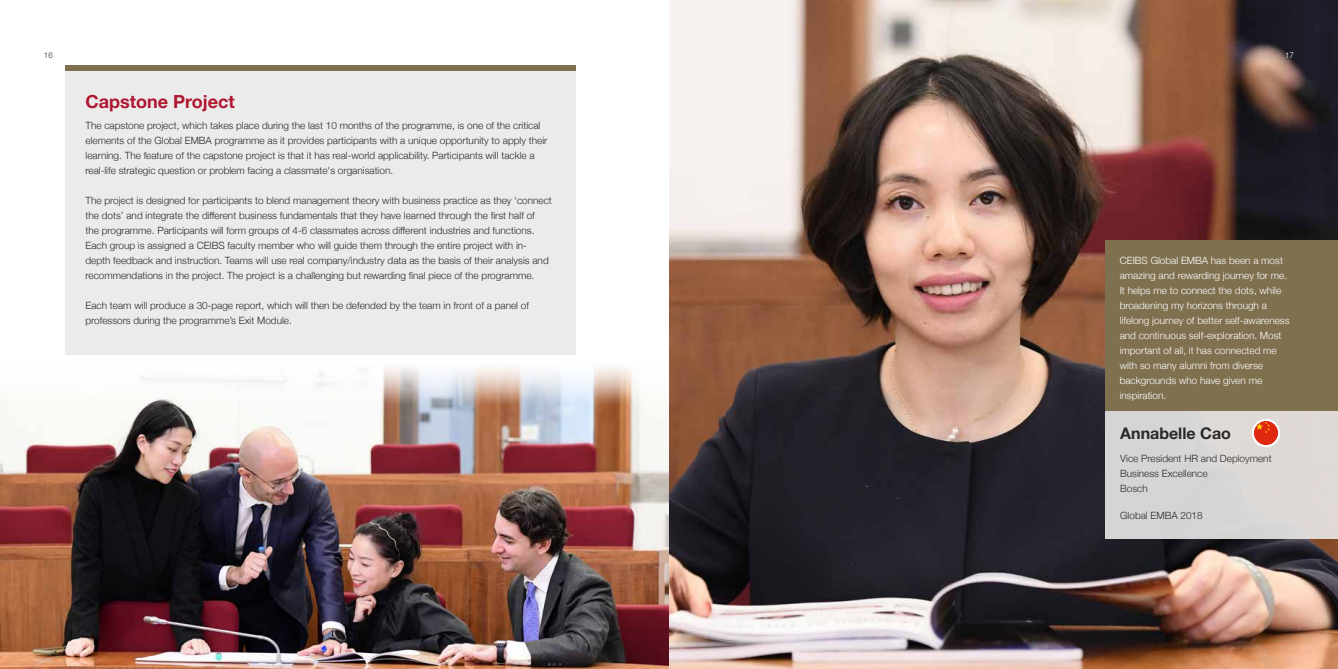
<style>
.page{position:relative;width:1338px;height:669px;background:#fff}
.page>*{position:absolute;margin:0;border:0;box-sizing:border-box;transform-origin:0 0}
.t1{font:700 18px "Helvetica Neue";color:#b01630}
.t2{font:700 16px "Helvetica Neue";color:#292929}
.t3{font:300 10px/15px "Helvetica Neue";color:#292929}
.t4{font:300 10px/15px "Helvetica Neue";color:#fff}
.t5{font:300 8px "Helvetica Neue";color:#292929}
.t6{font:300 8px "Helvetica Neue";color:#fff}
</style>
<div class="page">
<img style="left:0;top:306px;width:669px;height:363px">
<div style="left:65px;top:65px;width:510px;height:289px;background:#eaeaea"></div>
<div style="left:65px;top:65px;width:510px;height:6px;background:#7f7050"></div>
<img style="left:669px;top:0;width:669px;height:669px">
<div style="left:1106px;top:241px;width:232px;height:170px;background:#7f7050"></div>
<div style="left:1106px;top:411px;width:232px;height:128px;background:#d6d6d6"></div>
<img style="left:1254px;top:421px;width:24px;height:24px;border-radius:12px">
<div style="left:1252px;top:419px;width:28px;height:28px;border:2px solid #fff;border-radius:50%"></div>
<p class="t5" style="left:44px;top:49px;width:10px">16</p>
<p class="t6" style="left:1285px;top:49px;width:10px">17</p>
<h1 class="t1" style="left:86px;top:87px;width:151px">Capstone Project</h1>
<p class="t3" style="left:86px;top:117px;width:463px">The capstone project, which takes place during the last 10 months of the programme, is one of the critical elements of the Global EMBA programme as it provides participants with a unique opportunity to apply their learning. The feature of the capstone project is that it has real-world applicability. Participants will tackle a real-life strategic question or problem facing a classmate's organisation.</p>
<p class="t3" style="left:86px;top:192px;width:468px">The project is designed for participants to blend management theory with business practice as they ‘connect the dots’ and integrate the different business fundamentals that they have learned through the first half of<br>the programme. Participants will form groups of 4-6 classmates across different industries and functions.<br>Each group is assigned a CEIBS faculty member who will guide them through the entire project with in&shy;depth feedback and instruction. Teams will use real company/industry data as the basis of their analysis and recommendations in the project. The project is a challenging but rewarding final piece of the programme.</p>
<p class="t3" style="left:86px;top:297px;width:445px">Each team will produce a 30-page report, which will then be defended by the team in front of a panel of professors during the programme’s Exit Module.</p>
<p class="t4" style="left:1120px;top:252px;width:171px">CEIBS Global EMBA has been a most amazing and rewarding journey for me.<br>It helps me to connect the dots, while broadening my horizons through a lifelong journey of better self-awareness and continuous self-exploration. Most important of all, it has connected me with so many alumni from diverse backgrounds who have given me inspiration.</p>
<h2 class="t2" style="left:1120px;top:421px;width:112px">Annabelle Cao</h2>
<p class="t3" style="left:1120px;top:450px;width:153px">Vice President HR and Deployment<br>Business Excellence<br>Bosch</p>
<p class="t3" style="left:1120px;top:507px;width:84px">Global EMBA 2018</p>
</div>
